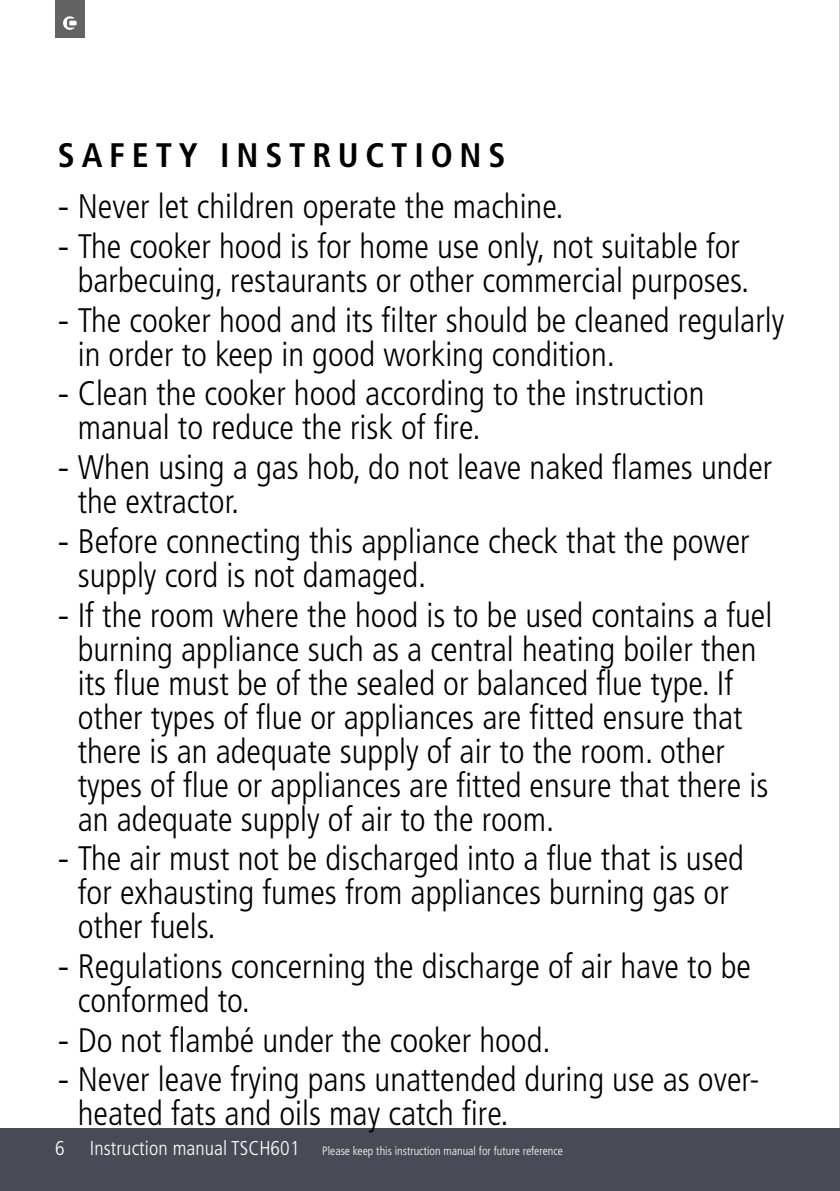
<style>
.page{position:relative;width:840px;height:1191px;background:#fff}
.page>*{position:absolute;margin:0;border:0;box-sizing:border-box;transform-origin:0 0}
.t1{font:300 condensed 34px/34px "Frutiger";color:#000}
.t2{font:700 condensed 34px "Frutiger";letter-spacing:.2em;color:#000}
.t3{font:300 condensed 12px "Frutiger";color:#fff}
.s1{font-stretch:normal}
.s2{font-size:20px}
</style>
<div class="page">
<hr style="left:838px;top:0;width:1px;height:1191px;background:#c0c0c0">
<div style="left:0;top:1128px;width:839px;height:63px;background:#484b55"></div>
<div style="left:55px;top:0;width:30px;height:38px;background:#636363"></div>
<svg style="left:63px;top:16px;width:14px;height:14px"></svg>
<p class="t2" style="left:58px;top:142px;width:449px">SAFETY INSTRUCTIONS</p>
<p class="t1" style="left:58px;top:192px;width:507px"><span class="s1">-</span> Never let children operate the machine.</p>
<p class="t1" style="left:58px;top:232px;width:692px;text-align:center"><span class="s1">-</span> The cooker hood is for home use only, not suitable for barbecuing, restaurants or other commercial purposes.</p>
<p class="t1" style="left:78px;top:305px;width:707px;text-indent:-20px"><span class="s1">-</span> The cooker hood and its filter should be cleaned regularly in order to keep in good working condition.</p>
<p class="t1" style="left:78px;top:379px;width:627px;text-indent:-20px"><span class="s1">-</span> Clean the cooker hood according to the instruction manual to reduce the risk of fire.</p>
<p class="t1" style="left:78px;top:453px;width:695px;text-indent:-20px"><span class="s1">-</span> When using a gas hob, do not leave naked flames under the extractor.</p>
<p class="t1" style="left:78px;top:526px;width:673px;text-indent:-20px"><span class="s1">-</span> Before connecting this appliance check that the power supply cord is not damaged.</p>
<p class="t1" style="left:78px;top:600px;width:695px;text-indent:-20px"><span class="s1">-</span> If the room where the hood is to be used contains a fuel burning appliance such as a central heating boiler then its flue must be of the sealed or balanced flue type. If other types of flue or appliances are fitted ensure that there is an adequate supply of air to the room. other types of flue or appliances are fitted ensure that there is an adequate supply of air to the room.</p>
<p class="t1" style="left:78px;top:844px;width:667px;text-indent:-20px"><span class="s1">-</span> The air must not be discharged into a flue that is used for exhausting fumes from appliances burning gas or other fuels.</p>
<p class="t1" style="left:78px;top:951px;width:674px;text-indent:-20px"><span class="s1">-</span> Regulations concerning the discharge of air have to be conformed to.</p>
<p class="t1" style="left:58px;top:1025px;width:494px"><span class="s1">-</span> Do not flambé under the cooker hood.</p>
<p class="t1" style="left:78px;top:1065px;width:682px;text-indent:-20px"><span class="s1">-</span> Never leave frying pans unattended during use as over&shy;heated fats and oils may catch fire.</p>
<p class="t3" style="left:55px;top:1145px;width:509px"><span class="s2">6 Instruction manual TSCH601</span> Please keep this instruction manual for future reference</p>
</div>
